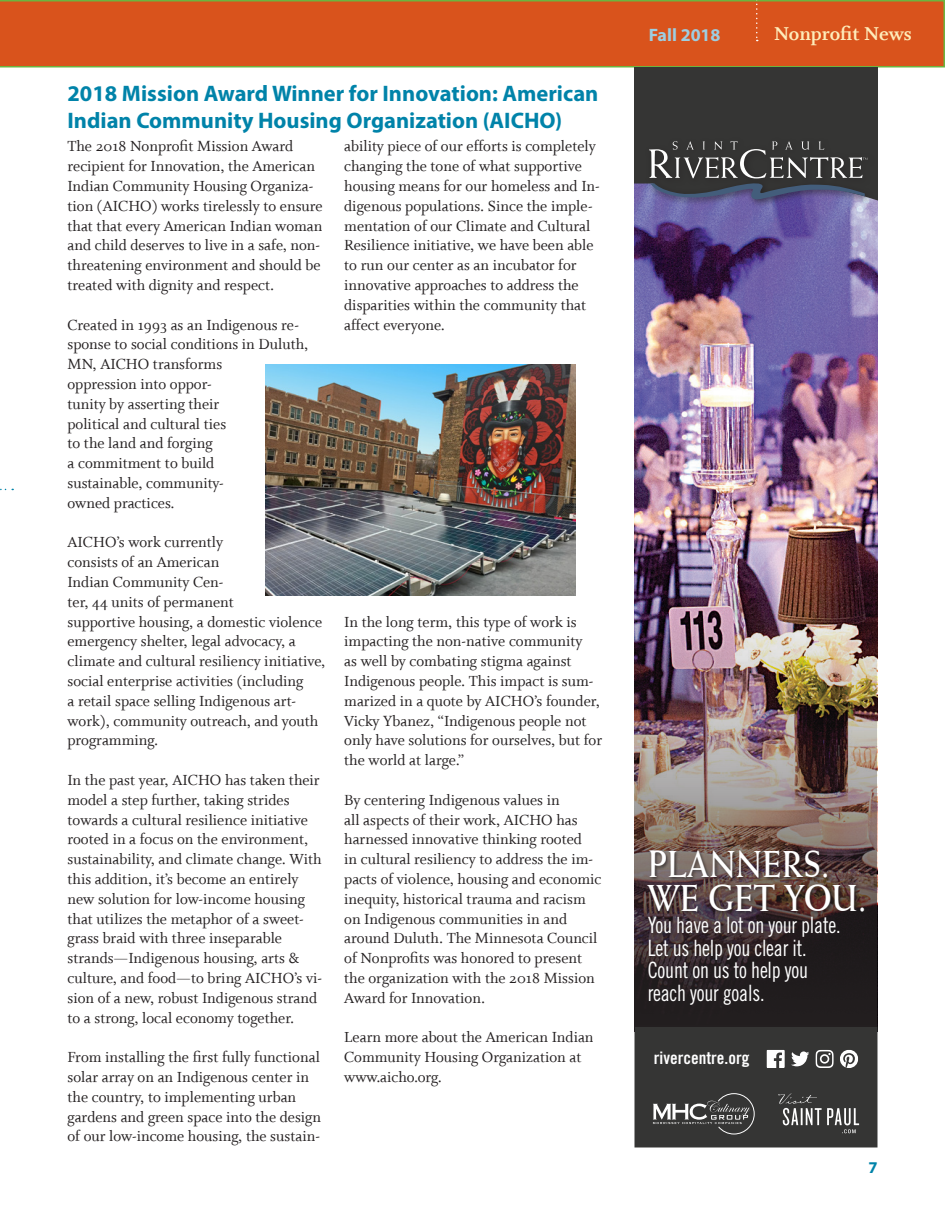
<style>
.page{position:relative;width:945px;height:1215px;background:#fff}
.page>*{position:absolute;margin:0;border:0;box-sizing:border-box;transform-origin:0 0}
.t1{font:700 37.8px/33.6px "Weiss BT";color:#fff;scale:.9 1}
.t2{font:700 22.5px/27px "Myriad Pro";color:#0083a9}
.t3{font:22.5px/22.5px "Trade Gothic Cond Eighteen";letter-spacing:-.01em;color:#fff;scale:.9 1}
.t4{font:21px "Whitman Bold Os F";color:#feedbb}
.t5{font:700 18px "Myriad Pro";color:#9ecee1}
.t6{font:17.25px "Trade Gothic Bold Cond Twenty";color:#fff}
.t7{font:16.5px/19.8px "Whitman Roman Os F";color:#231f20}
.t8{font:700 16.5px "Myriad Pro";color:#0083a9}
</style>
<div class="page">
<div style="left:0;top:0;width:945px;height:68px;background:#d9531c"></div>
<svg style="left:756px;top:0;width:2px;height:41px"></svg>
<div style="left:616px;top:27px;width:137px;height:23px;background:#d9531c"></div>
<img style="left:266px;top:365px;width:310px;height:231px">
<img style="left:634px;top:207px;width:244px;height:334px">
<svg style="left:634px;top:68px;width:244px;height:139px;background:#414147"></svg>
<svg style="left:634px;top:1027px;width:244px;height:120px;background:#434342"></svg>
<img style="left:634px;top:541px;width:244px;height:486px">
<div style="left:646px;top:850px;width:222px;height:159px;background:#231f20;opacity:.75"></div>
<p class="t2" style="left:68px;top:79px;width:532px">2018 Mission Award Winner for Innovation: American<br>Indian Community Housing Organization (AICHO)</p>
<p class="t7" style="left:68px;top:137px;width:257px">The 2018 Nonprofit Mission Award recipient for Innovation, the American Indian Community Housing Organiza&shy;tion (AICHO) works tirelessly to ensure that that every American Indian woman and child deserves to live in a safe, non&shy;threatening environment and should be treated with dignity and respect.</p>
<p class="t7" style="left:68px;top:315px;width:242px">Created in 1993 as an Indigenous re&shy;sponse to social conditions in Duluth,<br>MN, AICHO transforms<br>oppression into oppor-<br>tunity by asserting their<br>political and cultural ties<br>to the land and forging<br>a commitment to build<br>sustainable, community-<br>owned practices.</p>
<p class="t7" style="left:68px;top:533px;width:259px">AICHO’s work currently<br>consists of an American<br>Indian Community Cen-<br>ter, 44 units of permanent<br>supportive housing, a domestic violence emergency shelter, legal advocacy, a climate and cultural resiliency initiative, social enterprise activities (including<br>a retail space selling Indigenous art&shy;work), community outreach, and youth programming.</p>
<p class="t7" style="left:68px;top:770px;width:256px">In the past year, AICHO has taken their model a step further, taking strides towards a cultural resilience initiative rooted in a focus on the environment, sustainability, and climate change. With this addition, it’s become an entirely new solution for low-income housing that utilizes the metaphor of a sweet&shy;grass braid with three inseparable strands—Indigenous housing, arts &amp; culture, and food—to bring AICHO’s vi&shy;sion of a new, robust Indigenous strand to a strong, local economy together.</p>
<p class="t7" style="left:68px;top:1048px;width:255px">From installing the first fully functional solar array on an Indigenous center in the country, to implementing urban gardens and green space into the design of our low-income housing, the sustain-</p>
<p class="t7" style="left:344px;top:137px;width:257px">ability piece of our efforts is completely changing the tone of what supportive housing means for our homeless and In&shy;digenous populations. Since the imple&shy;mentation of our Climate and Cultural Resilience initiative, we have been able to run our center as an incubator for innovative approaches to address the disparities within the community that affect everyone.</p>
<p class="t7" style="left:344px;top:612px;width:259px">In the long term, this type of work is impacting the non-native community<br>as well by combating stigma against Indigenous people. This impact is sum&shy;marized in a quote by AICHO’s founder, Vicky Ybanez, “Indigenous people not only have solutions for ourselves, but for the world at large.”</p>
<p class="t7" style="left:344px;top:790px;width:259px">By centering Indigenous values in<br>all aspects of their work, AICHO has harnessed innovative thinking rooted<br>in cultural resiliency to address the im&shy;pacts of violence, housing and economic inequity, historical trauma and racism on Indigenous communities in and around Duluth. The Minnesota Council of Nonprofits was honored to present the organization with the 2018 Mission Award for Innovation.</p>
<p class="t7" style="left:344px;top:1028px;width:251px">Learn more about the American Indian<br>Community Housing Organization at</p>
<p class="t7" style="left:344px;top:1067px;width:99px">www.aicho.org.</p>
<p class="t5" style="left:649px;top:23px;width:73px">Fall 2018</p>
<p class="t4" style="left:774px;top:22px;width:140px">Nonprofit News</p>
<p class="t5" style="left:629px;top:23px;width:113px">Summer 2015</p>
<p class="t1" style="left:648px;top:847px;width:245px">PLANNERS.<br>WE GET YOU.</p>
<p class="t3" style="left:648px;top:914px;width:216px">You have a lot on your plate.<br>Let us help you clear it.<br>Count on us to help you reach your goals.</p>
<p class="t6" style="left:654px;top:1048px;width:97px">rivercentre.org</p>
<p class="t8" style="left:868px;top:1157px;width:11px">7</p>
</div>
